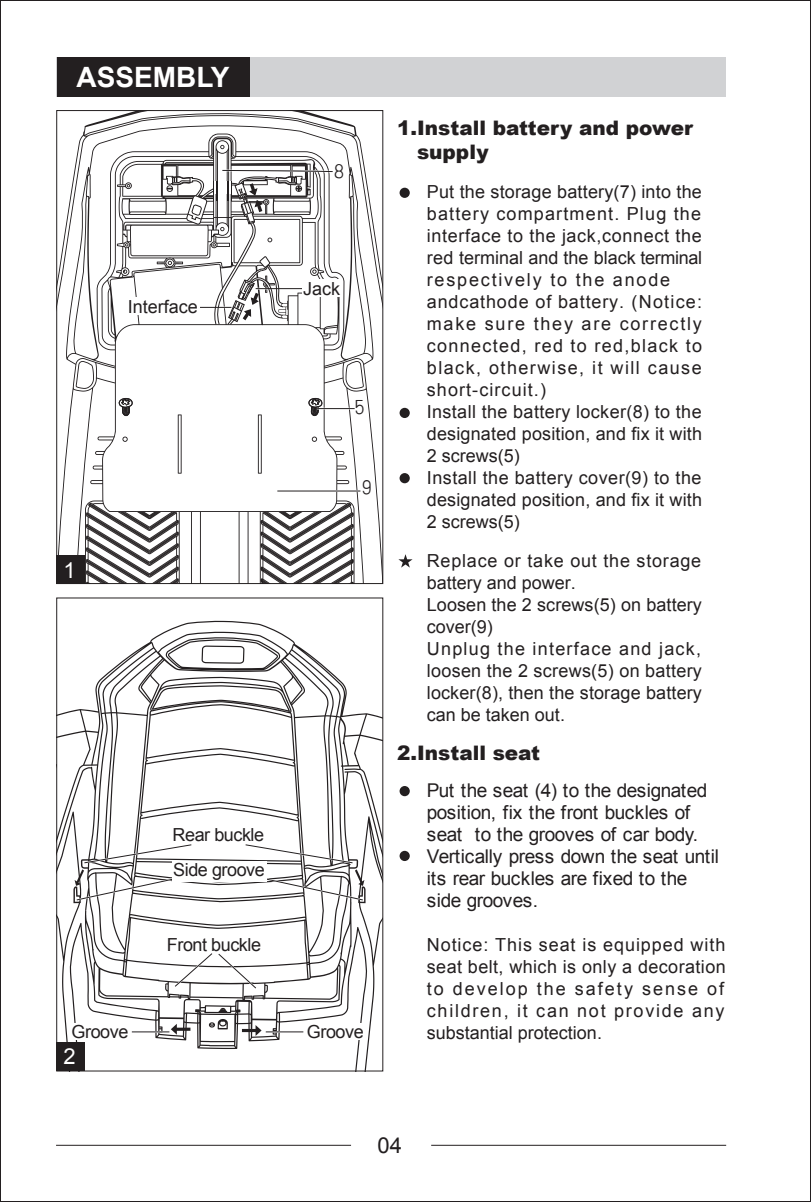
<style>
.page{position:relative;width:811px;height:1202px;background:#fff}
.page>*{position:absolute;margin:0;border:0;box-sizing:border-box;transform-origin:0 0}
.t1{font:700 28px "Arial";color:#fff}
.t2{font:22px "Arial";color:#231f20}
.t3{font:22px "Arial";color:#fff}
.t4{font:21.4px "H Yg 2 gj";color:#231f20}
.t5{font:900 20px/24px "Arial";color:#231f20}
.t6{font:19px/22px "Arial";letter-spacing:-.03em;color:#231f20}
.t7{font:18px/22px "Arial";letter-spacing:.02em;color:#231f20}
.t8{font:18px "Arial";letter-spacing:-.025em;color:#231f20}
.t9{font:18px "Arial";color:#231f20}
</style>
<div class="page">
<div style="left:57px;top:57px;width:669px;height:39px;background:#d1d2d4"></div>
<div style="left:57px;top:57px;width:193px;height:39px;background:#231f20"></div>
<hr style="left:431px;top:1145px;width:295px;height:1px;background:#231f20">
<hr style="left:56px;top:1145px;width:295px;height:1px;background:#231f20">
<div style="left:399px;top:188px;width:11px;height:10px;background:#231f20;border-radius:50%"></div>
<div style="left:399px;top:408px;width:11px;height:10px;background:#231f20;border-radius:50%"></div>
<div style="left:399px;top:473px;width:11px;height:10px;background:#231f20;border-radius:50%"></div>
<div style="left:399px;top:786px;width:11px;height:10px;background:#231f20;border-radius:50%"></div>
<div style="left:399px;top:851px;width:11px;height:10px;background:#231f20;border-radius:50%"></div>
<svg style="left:398px;top:554px;width:14px;height:14px"></svg>
<svg style="left:58px;top:621px;width:323px;height:448px"></svg>
<svg style="left:209px;top:1019px;width:19px;height:10px"></svg>
<svg style="left:166px;top:637px;width:114px;height:33px"></svg>
<div style="left:56px;top:597px;width:327px;height:474px;border:1px solid #231f20"></div>
<div style="left:57px;top:1043px;width:28px;height:28px;background:#231f20"></div>
<svg style="left:58px;top:112px;width:323px;height:470px"></svg>
<svg style="left:125px;top:243px;width:3px;height:4px"></svg>
<svg style="left:123px;top:269px;width:4px;height:5px"></svg>
<svg style="left:345px;top:361px;width:19px;height:28px"></svg>
<svg style="left:258px;top:414px;width:4px;height:60px"></svg>
<svg style="left:178px;top:414px;width:4px;height:60px"></svg>
<svg style="left:312px;top:437px;width:5px;height:5px"></svg>
<svg style="left:220px;top:145px;width:4px;height:4px"></svg>
<div style="left:56px;top:110px;width:327px;height:474px;border:1px solid #231f20"></div>
<svg style="left:116px;top:396px;width:20px;height:65px"></svg>
<svg style="left:306px;top:396px;width:19px;height:30px"></svg>
<hr style="left:132px;top:1031px;width:37px;height:2px;background:#fff">
<hr style="left:266px;top:1031px;width:37px;height:2px;background:#fff">
<hr style="left:132px;top:1031px;width:37px;height:1px;background:#231f20">
<hr style="left:266px;top:1031px;width:37px;height:1px;background:#231f20">
<svg style="left:173px;top:951px;width:85px;height:39px"></svg>
<svg style="left:75px;top:843px;width:121px;height:59px"></svg>
<svg style="left:244px;top:843px;width:121px;height:59px"></svg>
<hr style="left:277px;top:490px;width:83px;height:2px;background:#fff">
<hr style="left:317px;top:408px;width:38px;height:1px;background:#231f20">
<hr style="left:277px;top:491px;width:83px;height:1px;background:#231f20">
<div style="left:302px;top:280px;width:39px;height:17px;background:#fff"></div>
<div style="left:127px;top:297px;width:72px;height:17px;background:#fff"></div>
<div style="left:71px;top:1024px;width:59px;height:16px;background:#fff"></div>
<div style="left:172px;top:861px;width:94px;height:21px;background:#fff"></div>
<div style="left:306px;top:1024px;width:59px;height:16px;background:#fff"></div>
<svg style="left:166px;top:169px;width:168px;height:156px"></svg>
<h1 class="t1" style="left:77px;top:59px;width:154px">ASSEMBLY</h1>
<p class="t9" style="left:128px;top:294px;width:72px">Interface</p>
<p class="t3" style="left:63px;top:555px;width:14px">1</p>
<p class="t4" style="left:334px;top:162px;width:12px">8</p>
<p class="t7" style="left:303px;top:278px;width:39px">Jack</p>
<p class="t4" style="left:354px;top:397px;width:12px">5</p>
<p class="t4" style="left:361px;top:478px;width:12px">9</p>
<p class="t8" style="left:173px;top:823px;width:93px">Rear buckle</p>
<p class="t8" style="left:173px;top:858px;width:93px">Side groove</p>
<p class="t8" style="left:167px;top:932px;width:96px">Front buckle</p>
<p class="t7" style="left:72px;top:1021px;width:58px">Groove</p>
<p class="t7" style="left:307px;top:1021px;width:58px">Groove</p>
<p class="t3" style="left:63px;top:1042px;width:14px">2</p>
<p class="t5" style="left:417px;top:115px;width:277px;text-indent:-20px">1.Install battery and power supply</p>
<p class="t7" style="left:427px;top:181px;width:277px">Put the storage battery(7) into the battery compartment. Plug the interface to the jack,connect the red terminal and the black terminal respectively to the anode andcathode of battery. (Notice: make sure they are correctly connected, red to red,black to black, otherwise, it will cause short-circuit.)<br>Install the battery locker(8) to the designated position, and fix it with<br>2 screws(5)<br>Install the battery cover(9) to the designated position, and fix it with<br>2 screws(5)</p>
<p class="t7" style="left:427px;top:550px;width:277px">Replace or take out the storage battery and power.<br>Loosen the 2 screws(5) on battery cover(9)<br>Unplug the interface and jack, loosen the 2 screws(5) on battery locker(8), then the storage battery can be taken out.</p>
<p class="t5" style="left:397px;top:740px;width:144px">2.Install seat</p>
<p class="t6" style="left:427px;top:780px;width:294px">Put the seat (4) to the designated position, fix the front buckles of seat to the grooves of car body.<br>Vertically press down the seat until its rear buckles are fixed to the side grooves.</p>
<p class="t7" style="left:427px;top:934px;width:300px;text-align:justify">Notice: This seat is equipped with seat belt, which is only a decoration to develop the safety sense of children, it can not provide any substantial protection.</p>
<p class="t2" style="left:377px;top:1131px;width:26px">04</p>
</div>
